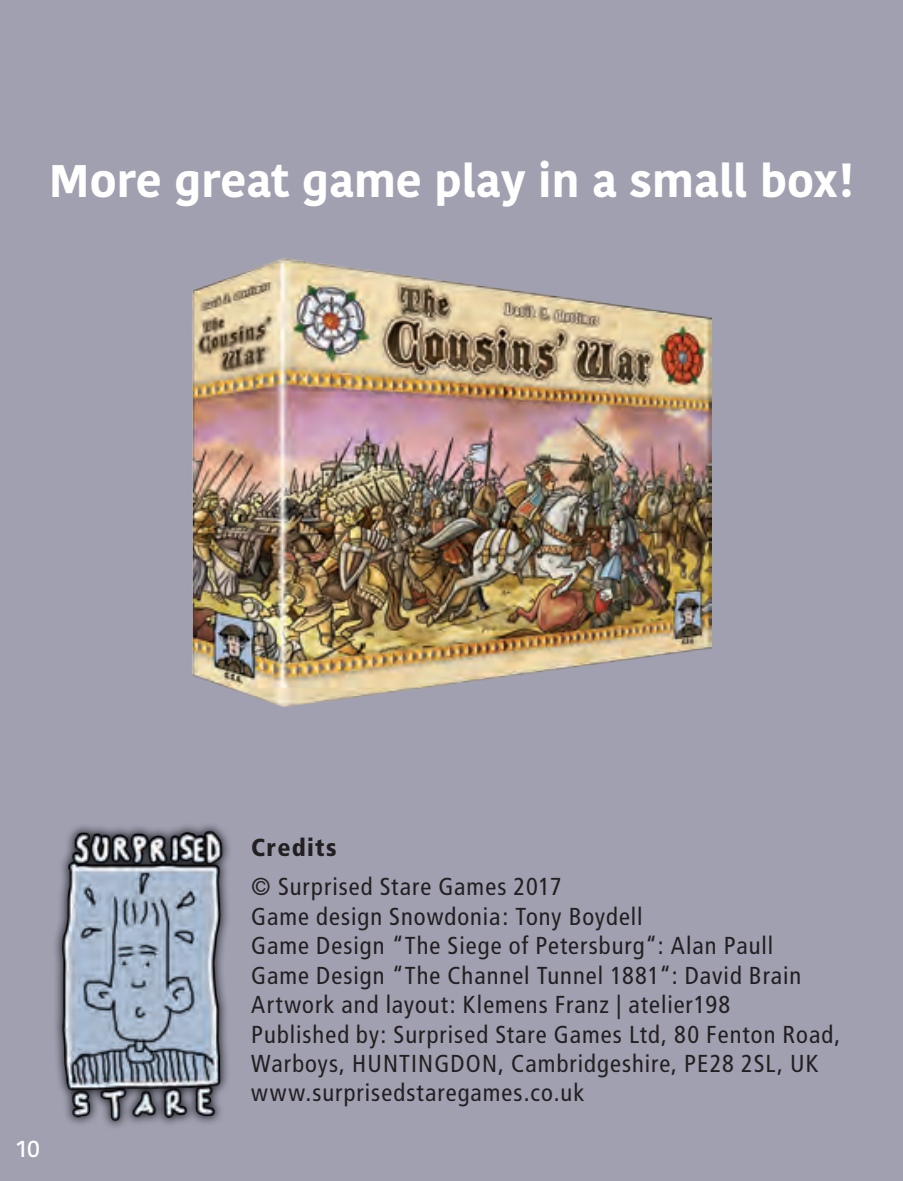
<style>
.page{position:relative;width:903px;height:1181px;background:#fff}
.page>*{position:absolute;margin:0;border:0;box-sizing:border-box;transform-origin:0 0}
.t1{font:700 45.5px "Kohinoor Bangla";color:#fff}
.t2{font:condensed 24.5px/29.4px "Frutiger";letter-spacing:.04em;color:#231f20}
.t3{font:900 condensed 24.5px "Frutiger";letter-spacing:.05em;color:#231f20}
.t4{font:500 24.5px "Kohinoor Bangla";color:#fff}
</style>
<div class="page">
<div style="left:0;top:0;width:902px;height:1180px;background:#a0a0b1"></div>
<img style="left:55px;top:824px;width:174px;height:303px">
<img style="left:192px;top:258px;width:519px;height:449px">
<h1 class="t1" style="left:49px;top:141px;width:806px">More great game play in a small box!</h1>
<p class="t4" style="left:16px;top:1128px;width:25px">10</p>
<p class="t3" style="left:251px;top:832px;width:87px">Credits</p>
<p class="t2" style="left:251px;top:872px;width:590px">© Surprised Stare Games 2017<br>Game design Snowdonia: Tony Boydell<br>Game Design “The Siege of Petersburg“: Alan Paull<br>Game Design “The Channel Tunnel 1881“: David Brain Artwork and layout: Klemens Franz | atelier198<br>Published by: Surprised Stare Games Ltd, 80 Fenton Road, Warboys, HUNTINGDON, Cambridgeshire, PE28 2SL, UK www.surprisedstaregames.co.uk</p>
</div>
